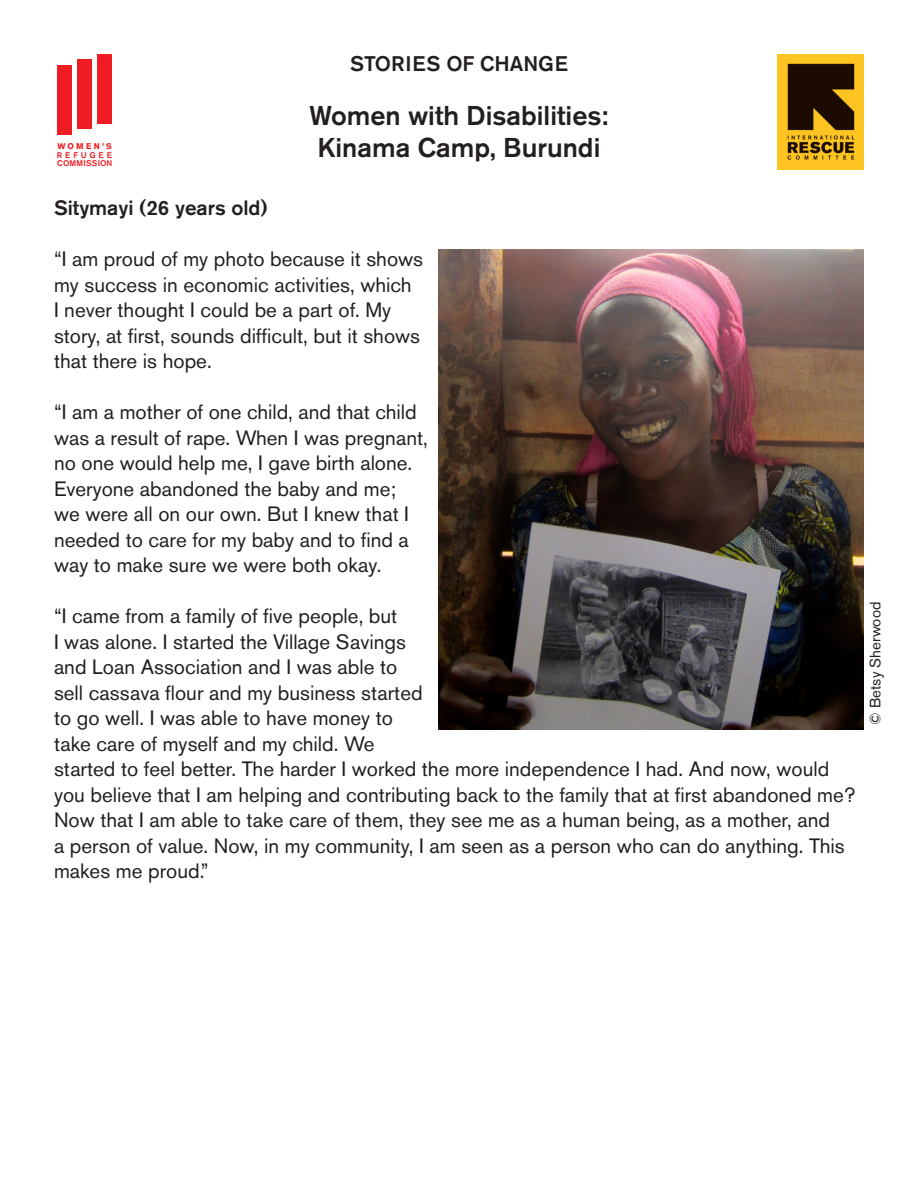
<style>
.page{position:relative;width:918px;height:1188px;background:#fff}
.page>*{position:absolute;margin:0;border:0;box-sizing:border-box;transform-origin:0 0}
.t1{font:500 27px/32.4px "Akzidenz Grotesk BE";color:#231f20}
.t2{font:500 21px "Akzidenz Grotesk BE";color:#231f20}
.t3{font:20.7px/25.5px "Akzidenz Grotesk BE";color:#231f20}
.t4{font:500 20.7px "Akzidenz Grotesk BE";color:#231f20}
.t5{font:15px "Akzidenz Grotesk BE";color:#231f20}
.t6{font:500 8.25px "Akzidenz Grotesk BE";letter-spacing:.02em;color:#ee1d23}
.t7{font:500 8.25px "Akzidenz Grotesk BE";letter-spacing:.36em;color:#ee1d23}
.t8{font:700 8.25px "Akzidenz Grotesk BE";letter-spacing:.28em;color:#ee1d23}
</style>
<div class="page">
<img style="left:439px;top:249px;width:425px;height:481px">
<div style="left:77px;top:60px;width:15px;height:69px;background:#ee1d23"></div>
<div style="left:57px;top:65px;width:15px;height:70px;background:#ee1d23"></div>
<div style="left:97px;top:54px;width:15px;height:70px;background:#ee1d23"></div>
<img style="left:778px;top:54px;width:86px;height:116px">
<p class="t8" style="left:57px;top:142px;width:56px">WOMEN’S</p>
<p class="t7" style="left:57px;top:150px;width:56px">REFUGEE</p>
<p class="t6" style="left:57px;top:158px;width:57px">COMMISSION</p>
<p class="t2" style="left:350px;top:50px;width:219px">STORIES OF CHANGE</p>
<p class="t1" style="left:310px;top:99px;width:300px">Women with Disabilities:<br>Kinama Camp, Burundi</p>
<p class="t4" style="left:54px;top:195px;width:215px">Sitymayi (26 years old)</p>
<p class="t3" style="left:54px;top:246px;width:371px">“I am proud of my photo because it shows my success in economic activities, which<br>I never thought I could be a part of. My story, at first, sounds difficult, but it shows that there is hope.</p>
<p class="t3" style="left:54px;top:399px;width:375px">“I am a mother of one child, and that child was a result of rape. When I was pregnant, no one would help me, I gave birth alone.<br>Everyone abandoned the baby and me;<br>we were all on our own. But I knew that I needed to care for my baby and to find a way to make sure we were both okay.</p>
<p class="t3" style="left:54px;top:603px;width:803px">“I came from a family of five people, but<br>I was alone. I started the Village Savings<br>and Loan Association and I was able to<br>sell cassava flour and my business started<br>to go well. I was able to have money to<br>take care of myself and my child. We<br>started to feel better. The harder I worked the more independence I had. And now, would you believe that I am helping and contributing back to the family that at first abandoned me?<br>Now that I am able to take care of them, they see me as a human being, as a mother, and<br>a person of value. Now, in my community, I am seen as a person who can do anything. This makes me proud.”</p>
<p class="t5" style="left:866px;top:725px;width:124px;rotate:-90deg">© Betsy Sherwood</p>
</div>
